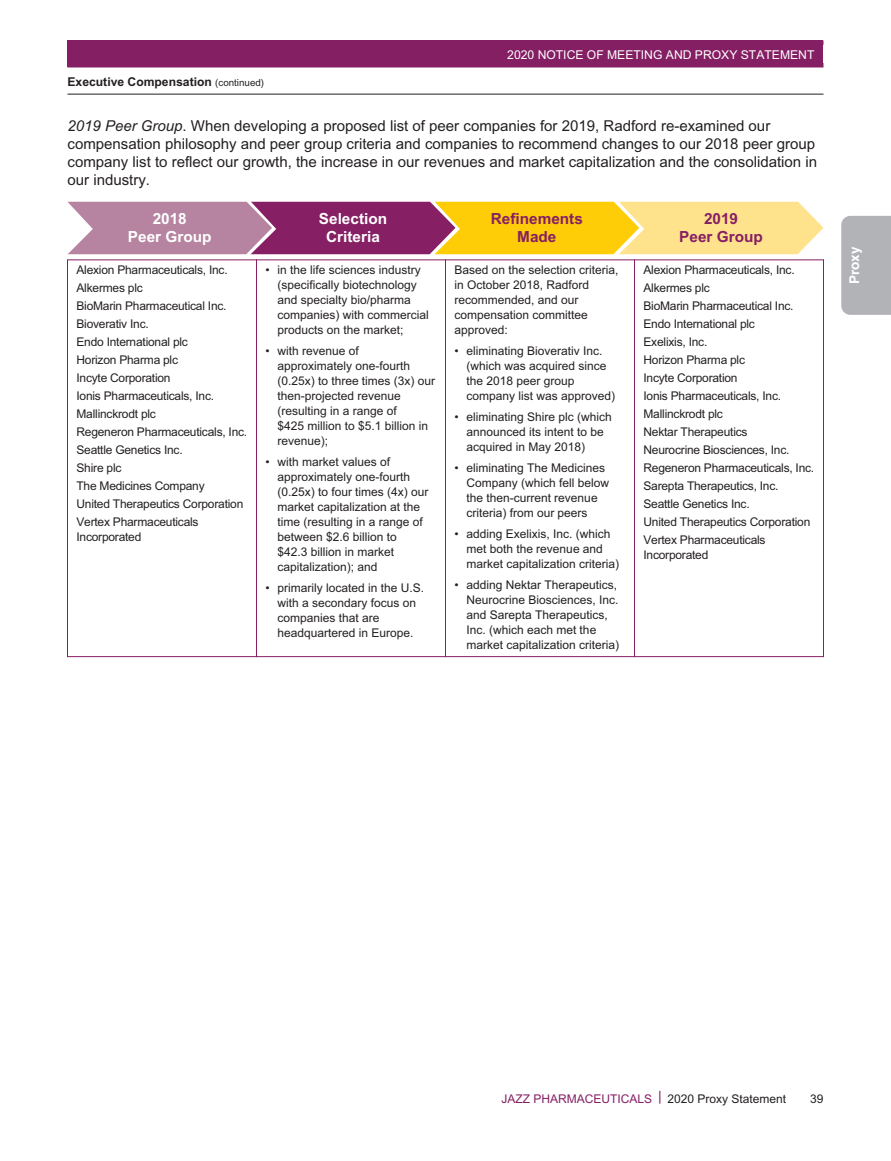
<style>
.page{position:relative;width:891px;height:1161px;background:#fff}
.page>*{position:absolute;margin:0;border:0;box-sizing:border-box;transform-origin:0 0}
.t1{font:700 15.3px/18.5px "Arial";color:#fff;text-align:center}
.t2{font:700 15.3px/18.5px "Arial";color:#861f64;text-align:center}
.t3{font:15px/18px "Arial";color:#231f20}
.t4{font:700 13.5px "Helvetica";color:#fff}
.t5{font:12.15px "Arial";color:#fff}
.t6{font:700 12.15px "Arial";color:#231f20}
.t7{font:12px/15px "Arial";color:#231f20}
.t8{font:12px/18px "Arial";letter-spacing:-.02em;color:#231f20}
.t9{font:12px "Arial";color:#851f64}
.s1{font-weight:400;font-size:9.75px}
.s2{font-style:italic}
</style>
<div class="page">
<div style="left:68px;top:40px;width:756px;height:28px;background:#851f64"></div>
<hr style="left:68px;top:94px;width:756px;height:1px;background:#231f20">
<svg style="left:68px;top:202px;width:756px;height:52px;background:#d09a6d"></svg>
<hr style="left:68px;top:260px;width:755px;height:1px;background:#861f64">
<hr style="left:68px;top:656px;width:755px;height:1px;background:#861f64">
<hr style="left:67px;top:260px;width:1px;height:397px;background:#861f64">
<hr style="left:256px;top:260px;width:1px;height:397px;background:#861f64">
<hr style="left:445px;top:260px;width:1px;height:397px;background:#861f64">
<hr style="left:634px;top:260px;width:1px;height:397px;background:#861f64">
<hr style="left:823px;top:260px;width:1px;height:397px;background:#861f64">
<div style="left:841px;top:216px;width:50px;height:99px;background:#b2b3b7"></div>
<p class="t5" style="left:507px;top:50px;width:309px">2020 NOTICE OF MEETING AND PROXY STATEMENT</p>
<p class="t6" style="left:68px;top:77px;width:198px">Executive Compensation <span class="s1">(continued)</span></p>
<p class="t3" style="left:68px;top:118px;width:751px"><span class="s2">2019 Peer Group</span>. When developing a proposed list of peer companies for 2019, Radford re-examined our compensation philosophy and peer group criteria and companies to recommend changes to our 2018 peer group company list to reflect our growth, the increase in our revenues and market capitalization and the consolidation in our industry.</p>
<p class="t1" style="left:128px;top:211px;width:85px">2018<br>Peer Group</p>
<p class="t1" style="left:319px;top:211px;width:70px">Selection<br>Criteria</p>
<p class="t2" style="left:491px;top:211px;width:94px">Refinements<br>Made</p>
<p class="t2" style="left:679px;top:211px;width:85px">2019<br>Peer Group</p>
<p class="t8" style="left:76px;top:262px;width:172px">Alexion Pharmaceuticals, Inc.<br>Alkermes plc<br>BioMarin Pharmaceutical Inc.<br>Bioverativ Inc.<br>Endo International plc<br>Horizon Pharma plc<br>Incyte Corporation<br>Ionis Pharmaceuticals, Inc.<br>Mallinckrodt plc<br>Regeneron Pharmaceuticals, Inc.<br>Seattle Genetics Inc.<br>Shire plc<br>The Medicines Company<br>United Therapeutics Corporation<br>Vertex Pharmaceuticals</p>
<p class="t8" style="left:76px;top:529px;width:66px">Incorporated</p>
<p class="t7" style="left:278px;top:264px;width:153px;text-indent:-12px">• in the life sciences industry (specifically biotechnology and specialty bio/pharma companies) with commercial products on the market;</p>
<p class="t7" style="left:278px;top:345px;width:159px;text-indent:-12px">• with revenue of approximately one-fourth (0.25x) to three times (3x) our then-projected revenue (resulting in a range of<br>$425 million to $5.1 billion in revenue);</p>
<p class="t7" style="left:278px;top:456px;width:152px;text-indent:-12px">• with market values of approximately one-fourth (0.25x) to four times (4x) our market capitalization at the time (resulting in a range of between $2.6 billion to $42.3 billion in market capitalization); and</p>
<p class="t7" style="left:278px;top:582px;width:148px;text-indent:-12px">• primarily located in the U.S. with a secondary focus on companies that are headquartered in Europe.</p>
<p class="t7" style="left:454px;top:264px;width:166px">Based on the selection criteria, in October 2018, Radford recommended, and our compensation committee approved:</p>
<p class="t7" style="left:466px;top:345px;width:150px;text-indent:-12px">• eliminating Bioverativ Inc. (which was acquired since the 2018 peer group company list was approved)</p>
<p class="t7" style="left:466px;top:411px;width:147px;text-indent:-12px">• eliminating Shire plc (which announced its intent to be acquired in May 2018)</p>
<p class="t7" style="left:466px;top:462px;width:144px;text-indent:-12px">• eliminating The Medicines<br>Company (which fell below the then-current revenue criteria) from our peers</p>
<p class="t7" style="left:466px;top:528px;width:154px;text-indent:-12px">• adding Exelixis, Inc. (which met both the revenue and market capitalization criteria)</p>
<p class="t7" style="left:466px;top:579px;width:154px;text-indent:-12px">• adding Nektar Therapeutics,<br>Neurocrine Biosciences, Inc. and Sarepta Therapeutics,<br>Inc. (which each met the market capitalization criteria)</p>
<p class="t8" style="left:644px;top:262px;width:172px">Alexion Pharmaceuticals, Inc.<br>Alkermes plc<br>BioMarin Pharmaceutical Inc.<br>Endo International plc<br>Exelixis, Inc.<br>Horizon Pharma plc<br>Incyte Corporation<br>Ionis Pharmaceuticals, Inc.<br>Mallinckrodt plc<br>Nektar Therapeutics<br>Neurocrine Biosciences, Inc.<br>Regeneron Pharmaceuticals, Inc.<br>Sarepta Therapeutics, Inc.<br>Seattle Genetics Inc.<br>United Therapeutics Corporation<br>Vertex Pharmaceuticals</p>
<p class="t8" style="left:644px;top:547px;width:66px">Incorporated</p>
<p class="t4" style="left:850px;top:284px;width:39px;rotate:-90deg">Proxy</p>
<p class="t9" style="left:502px;top:1094px;width:152px">JAZZ PHARMACEUTICALS</p>
<p class="t7" style="left:668px;top:1092px;width:120px">2020 Proxy Statement</p>
<p class="t7" style="left:810px;top:1092px;width:15px">39</p>
</div>
